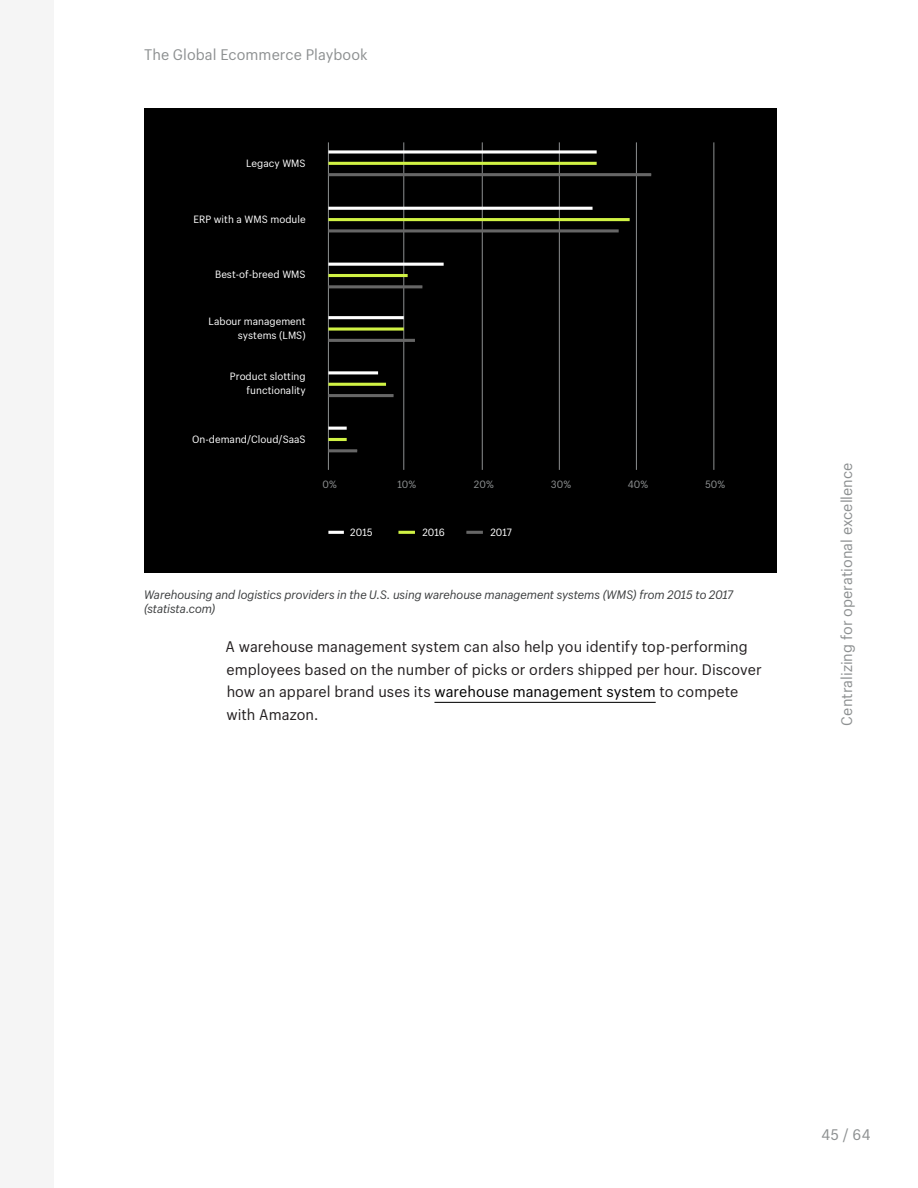
<style>
.page{position:relative;width:918px;height:1188px;background:#fff}
.page>*{position:absolute;margin:0;border:0;box-sizing:border-box;transform-origin:0 0}
.t1{font:15px/22.5px "Shopify Sans";letter-spacing:.005em;color:#231f20}
.t2{font:15px "Shopify Sans";letter-spacing:.005em;color:#8d9091}
.photo_Caption{font:italic 12px/14.4px "Shopify Sans";letter-spacing:-.015em;color:#3d3f40}
.t3{font:10.35px/14.4px "Shopify Sans";color:#fff;text-align:right}
.t4{font:10.35px "Shopify Sans";color:#8d9091}
.s1{color:#000}
</style>
<div class="page">
<hr style="left:434px;top:702px;width:222px;height:1px;background:#000">
<div style="left:144px;top:108px;width:632px;height:465px;background:#000"></div>
<hr style="left:328px;top:531px;width:16px;height:3px;background:#fff">
<hr style="left:398px;top:531px;width:17px;height:3px;background:#d0f244">
<hr style="left:466px;top:531px;width:17px;height:3px;background:#666">
<hr style="left:328px;top:142px;width:1px;height:328px;background:#8d9091">
<hr style="left:404px;top:142px;width:1px;height:328px;background:#8d9091">
<hr style="left:482px;top:142px;width:1px;height:328px;background:#8d9091">
<hr style="left:559px;top:142px;width:1px;height:328px;background:#8d9091">
<hr style="left:636px;top:142px;width:1px;height:328px;background:#8d9091">
<hr style="left:714px;top:142px;width:1px;height:328px;background:#8d9091">
<svg style="left:328px;top:150px;width:269px;height:4px"></svg>
<hr style="left:328px;top:162px;width:269px;height:3px;background:#d0f244">
<hr style="left:328px;top:173px;width:323px;height:3px;background:#666">
<hr style="left:328px;top:207px;width:265px;height:3px;background:#fff">
<hr style="left:328px;top:218px;width:302px;height:3px;background:#d0f244">
<hr style="left:328px;top:229px;width:291px;height:3px;background:#666">
<hr style="left:328px;top:263px;width:116px;height:3px;background:#fff">
<hr style="left:328px;top:274px;width:80px;height:3px;background:#d0f244">
<hr style="left:328px;top:285px;width:94px;height:3px;background:#666">
<hr style="left:328px;top:316px;width:76px;height:3px;background:#fff">
<svg style="left:328px;top:327px;width:76px;height:4px"></svg>
<hr style="left:328px;top:339px;width:87px;height:3px;background:#666">
<hr style="left:328px;top:371px;width:50px;height:3px;background:#fff">
<hr style="left:328px;top:383px;width:58px;height:3px;background:#d0f244">
<hr style="left:328px;top:394px;width:66px;height:3px;background:#666">
<hr style="left:328px;top:427px;width:19px;height:3px;background:#fff">
<hr style="left:328px;top:438px;width:19px;height:3px;background:#d0f244">
<hr style="left:328px;top:449px;width:29px;height:3px;background:#666">
<div style="left:0;top:0;width:54px;height:1188px;background:#f5f5f5"></div>
<p class="t2" style="left:144px;top:44px;width:225px">The Global Ecommerce Playbook</p>
<p class="t3" style="left:246px;top:155px;width:61px">Legacy WMS</p>
<p class="t3" style="left:193px;top:211px;width:114px">ERP with a WMS module</p>
<p class="t3" style="left:215px;top:267px;width:92px">Best-of-breed WMS</p>
<p class="t3" style="left:209px;top:313px;width:99px">Labour management systems (LMS)</p>
<p class="t3" style="left:230px;top:368px;width:77px">Product slotting functionality</p>
<p class="t3" style="left:192px;top:431px;width:115px">On-demand/Cloud/SaaS</p>
<p class="t4" style="left:323px;top:476px;width:16px">0%</p>
<p class="t4" style="left:398px;top:476px;width:20px">10%</p>
<p class="t4" style="left:474px;top:476px;width:21px">20%</p>
<p class="t4" style="left:551px;top:476px;width:22px">30%</p>
<p class="t4" style="left:628px;top:476px;width:22px">40%</p>
<p class="t4" style="left:705px;top:476px;width:22px">50%</p>
<p class="t3" style="left:350px;top:524px;width:24px">2015</p>
<p class="t3" style="left:422px;top:524px;width:24px">2016</p>
<p class="t3" style="left:490px;top:524px;width:23px">2017</p>
<p class="photo_Caption" style="left:144px;top:586px;width:591px">Warehousing and logistics providers in the U.S. using warehouse management systems (WMS) from 2015 to 2017 (statista.com)</p>
<p class="t1" style="left:226px;top:634px;width:537px">A warehouse management system can also help you identify top-performing employees based on the number of picks or orders shipped per hour. Discover how an apparel brand uses its <span class="s1">warehouse management system</span> to compete with Amazon.</p>
<p class="t2" style="left:836px;top:726px;width:265px;rotate:-90deg">Centralizing for operational excellence</p>
<p class="t2" style="left:821px;top:1124px;width:51px">45 / 64</p>
</div>
